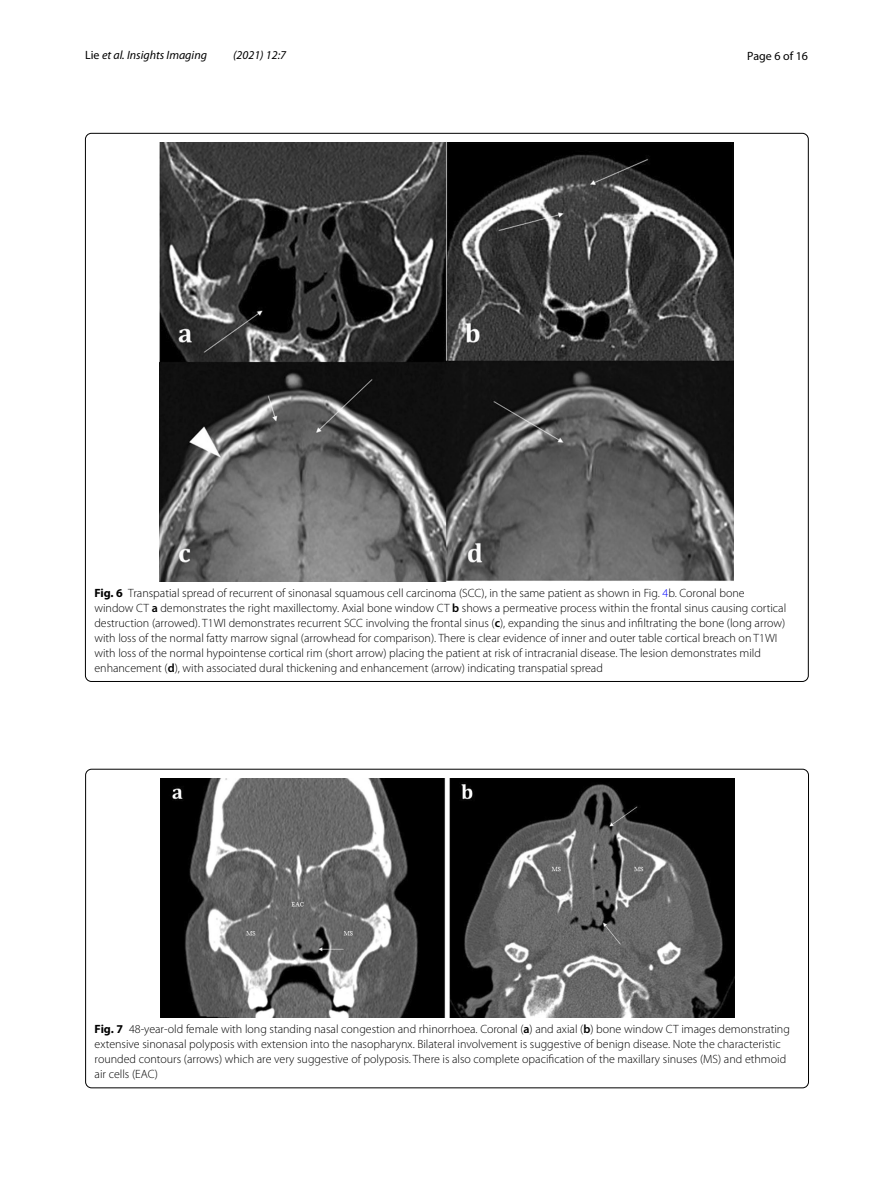
<style>
.page{position:relative;width:893px;height:1187px;background:#fff}
.page>*{position:absolute;margin:0;border:0;box-sizing:border-box;transform-origin:0 0}
.t1{font:300 12px/15px "Myriad Pro";color:#000}
.t2{font:italic 12px "Myriad Pro";color:#000}
.t3{font:12px "Myriad Pro";color:#000}
.s1{font-style:normal}
.s2{font-weight:700}
.s3{color:#00f}
.s4{font-weight:600}
</style>
<div class="page">
<img style="left:160px;top:142px;width:574px;height:439px">
<img style="left:160px;top:778px;width:574px;height:239px">
<p class="t2" style="left:85px;top:48px;width:123px"><span class="s1">Lie</span> et al. Insights Imaging</p>
<p class="t2" style="left:233px;top:48px;width:54px">(2021) 12:7</p>
<p class="t3" style="left:747px;top:48px;width:62px">Page 6 of 16</p>
<p class="t1" style="left:94px;top:585px;width:693px"><span class="s2">Fig. 6</span> Transpatial spread of recurrent of sinonasal squamous cell carcinoma (SCC), in the same patient as shown in Fig. <span class="s3">4</span>b. Coronal bone window CT <span class="s4">a</span> demonstrates the right maxillectomy. Axial bone window CT <span class="s4">b</span> shows a permeative process within the frontal sinus causing cortical destruction (arrowed). T1WI demonstrates recurrent SCC involving the frontal sinus (<span class="s4">c</span>), expanding the sinus and infiltrating the bone (long arrow) with loss of the normal fatty marrow signal (arrowhead for comparison). There is clear evidence of inner and outer table cortical breach on T1WI with loss of the normal hypointense cortical rim (short arrow) placing the patient at risk of intracranial disease. The lesion demonstrates mild enhancement (<span class="s4">d</span>), with associated dural thickening and enhancement (arrow) indicating transpatial spread</p>
<p class="t1" style="left:95px;top:1021px;width:697px"><span class="s2">Fig. 7</span> 48-year-old female with long standing nasal congestion and rhinorrhoea. Coronal (<span class="s4">a</span>) and axial (<span class="s4">b</span>) bone window CT images demonstrating extensive sinonasal polyposis with extension into the nasopharynx. Bilateral involvement is suggestive of benign disease. Note the characteristic rounded contours (arrows) which are very suggestive of polyposis. There is also complete opacification of the maxillary sinuses (MS) and ethmoid air cells (EAC)</p>
</div>
